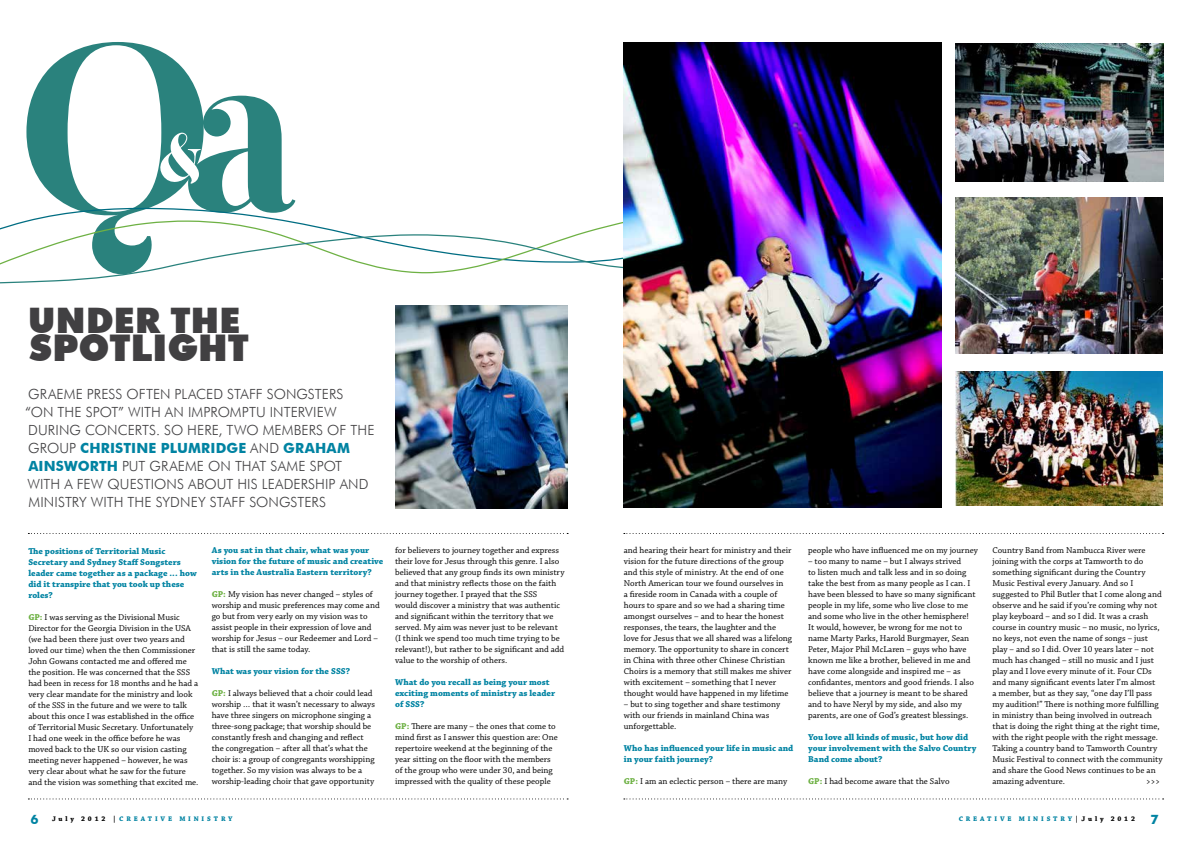
<style>
.page{position:relative;width:1191px;height:842px;background:#fff}
.page>*{position:absolute;margin:0;border:0;box-sizing:border-box;transform-origin:0 0}
.t1{font:900 36.8px "Futura BT";color:#414042}
.t2{font:900 35.2px "Futura BT";letter-spacing:.01em;color:#414042}
.t3{font:300 14px/18px "Futura BT";letter-spacing:.005em;color:#414042}
.t4{font:9px/11px "Chaparral Pro";color:#000}
.t5{font:700 9px/11px "Chaparral Pro";color:#0083a2}
.t6{font:700 7px "Chaparral Pro";letter-spacing:.4em;color:#000}
.t7{font:700 7px "Chaparral Pro";color:#0083a2}
.s1{font-weight:700;color:#0083a2}
.s2{font-weight:700;color:#6eb144}
.s3{font-family:"Futura BT";font-size:13px;color:#0083a2}
.s4{color:#0083a2}
</style>
<div class="page">
<svg style="left:26px;top:42px;width:173px;height:132px"></svg>
<svg style="left:160px;top:96px;width:122px;height:78px"></svg>
<svg style="left:28px;top:533px;width:540px;height:1px"></svg>
<svg style="left:28px;top:798px;width:540px;height:1px"></svg>
<svg style="left:624px;top:533px;width:539px;height:1px"></svg>
<svg style="left:624px;top:798px;width:539px;height:1px"></svg>
<svg style="left:36px;top:174px;width:588px;height:118px"></svg>
<svg style="left:0;top:193px;width:624px;height:41px"></svg>
<svg style="left:0;top:234px;width:624px;height:50px"></svg>
<img style="left:395px;top:306px;width:172px;height:202px">
<img style="left:624px;top:43px;width:317px;height:464px">
<img style="left:955px;top:43px;width:208px;height:139px">
<img style="left:955px;top:198px;width:207px;height:155px">
<img style="left:955px;top:371px;width:207px;height:135px">
<h2 class="t2" style="left:28px;top:299px;width:213px">UNDER THE</h2>
<h1 class="t1" style="left:29px;top:326px;width:221px">SPOTLIGHT</h1>
<p class="t3" style="left:25px;top:385px;width:351px">GRAEME PRESS OFTEN PLACED STAFF SONGSTERS<br>“ON THE SPOT” WITH AN IMPROMPTU INTERVIEW DURING CONCERTS. SO HERE, TWO MEMBERS OF THE G ROUP <span class="s1">CHRISTINE PLUMRIDGE</span> AND <span class="s1">GRAHAM AINSWORTH</span> PUT GRAEME ON THAT SAME SPOT WITH A FEW QUESTIONS ABOUT HIS LEADERSHIP AND MINISTRY WITH THE SYDNEY STAFF SONGSTERS</p>
<p class="t5" style="left:28px;top:546px;width:170px">The positions of Territorial Music<br>Secretary and Sydney Staff Songsters leader came together as a package ... how did it transpire that you took up these roles?</p>
<p class="t4" style="left:28px;top:612px;width:172px"><span class="s2">GP :</span> I was serving as the Divisional Music Director for the Georgia Division in the USA (we had been there just over two years and loved our time) when the then Commissioner John Gowans contacted me and offered me the position. He was concerned that the SSS had been in recess for 18 months and he had a very clear mandate for the ministry and look of the SSS in the future and we were to talk about this once I was established in the office of Territorial Music Secretary. Unfortunately<br>I had one week in the office before he was moved back to the UK so our vision casting meeting never happened – however, he was very clear about what he saw for the future and the vision was something that excited me.</p>
<p class="t5" style="left:212px;top:545px;width:173px">As you sat in that chair, what was your vision for the future of music and creative arts in the Australia Eastern territory?</p>
<p class="t4" style="left:212px;top:589px;width:169px"><span class="s2">GP :</span> My vision has never changed – styles of worship and music preferences may come and go but from very early on my vision was to assist people in their expression of love and worship for Jesus – our Redeemer and Lord – that is still the same today.</p>
<p class="t5" style="left:212px;top:666px;width:140px">What was your vision for the SSS ?</p>
<p class="t4" style="left:212px;top:688px;width:165px"><span class="s2">GP :</span> I always believed that a choir could lead worship … that it wasn’t necessary to always have three singers on microphone singing a three-song package; that worship should be constantly fresh and changing and reflect the congregation – after all that’s what the choir is: a group of congregants worshipping together. So my vision was always to be a worship-leading choir that gave opportunity</p>
<p class="t4" style="left:395px;top:545px;width:171px">for believers to journey together and express their love for Jesus through this genre. I also believed that any group finds its own ministry and that ministry reflects those on the faith journey together. I prayed that the SSS<br>would discover a ministry that was authentic and significant within the territory that we served. My aim was never just to be relevant (I think we spend too much time trying to be relevant!), but rather to be significant and add value to the worship of others.</p>
<p class="t5" style="left:395px;top:677px;width:162px">What do you recall as being your most exciting moments of ministry as leader of SSS?</p>
<p class="t4" style="left:395px;top:721px;width:164px"><span class="s2">GP :</span> There are many – the ones that come to mind first as I answer this question are: One repertoire weekend at the beginning of the year sitting on the floor with the members of the group who were under 30, and being impressed with the quality of these people</p>
<p class="t4" style="left:624px;top:545px;width:170px">and hearing their heart for ministry and their vision for the future directions of the group and this style of ministry. At the end of one North American tour we found ourselves in<br>a fireside room in Canada with a couple of hours to spare and so we had a sharing time amongst ourselves – and to hear the honest responses, the tears, the laughter and the love for Jesus that we all shared was a lifelong memory. The opportunity to share in concert in China with three other Chinese Christian Choirs is a memory that still makes me shiver with excitement – something that I never thought would have happened in my lifetime</p>
<p class="t4" style="left:624px;top:699px;width:158px">– but to sing together and share testimony with our friends in mainland China was unforgettable.</p>
<p class="t5" style="left:624px;top:743px;width:171px">Who has influenced your life in music and in your faith journey?</p>
<p class="t4" style="left:624px;top:776px;width:165px"><span class="s2">GP :</span> I am an eclectic person – there are many</p>
<p class="t4" style="left:808px;top:545px;width:171px">people who have influenced me on my journey</p>
<p class="t4" style="left:808px;top:556px;width:169px">– too many to name – but I always strived<br>to listen much and talk less and in so doing take the best from as many people as I can. I have been blessed to have so many significant people in my life, some who live close to me and some who live in the other hemisphere!<br>It would, however, be wrong for me not to name Marty Parks, Harold Burgmayer, Sean Peter, Major Phil McLaren – guys who have known me like a brother, believed in me and have come alongside and inspired me – as confidantes, mentors and good friends. I also believe that a journey is meant to be shared and to have Neryl by my side, and also my parents, are one of God’s greatest blessings.</p>
<p class="t5" style="left:808px;top:732px;width:170px">You love all kinds of music, but how did your involvement with the Salvo Country<br>Band come about?</p>
<p class="t4" style="left:808px;top:776px;width:143px"><span class="s2">GP :</span> I had become aware that the Salvo</p>
<p class="t4" style="left:992px;top:545px;width:172px">Country Band from Nambucca River were joining with the corps at Tamworth to do something significant during the Country Music Festival every January. And so I suggested to Phil Butler that I come along and observe and he said if you’re coming why not play keyboard – and so I did. It was a crash course in country music – no music, no lyrics, no keys, not even the name of songs – just play – and so I did. Over 10 years later – not much has changed – still no music and I just play and I love every minute of it. Four CDs and many significant events later I’m almost<br>a member, but as they say, “one day I’ll pass my audition!” There is nothing more fulfilling in ministry than being involved in outreach that is doing the right thing at the right time, with the right people with the right message.<br>Taking a country band to Tamworth Country Music Festival to connect with the community and share the Good News continues to be an amazing adventure.</p>
<p class="t4" style="left:1146px;top:776px;width:16px">&gt;&gt;&gt;</p>
<p class="t6" style="left:30px;top:815px;width:97px"><span class="s3">6</span> July 2012 |<span class="s4">CREATI</span></p>
<p class="t7" style="left:161px;top:815px;width:27px">VE MINISTRY</p>
<p class="t7" style="left:958px;top:815px;width:8px">CREATI</p>
<p class="t7" style="left:1000px;top:815px;width:27px">VE MINISTRY</p>
<p class="t6" style="left:1074px;top:815px;width:85px">|July 2012 <span class="s3">7</span></p>
</div>
